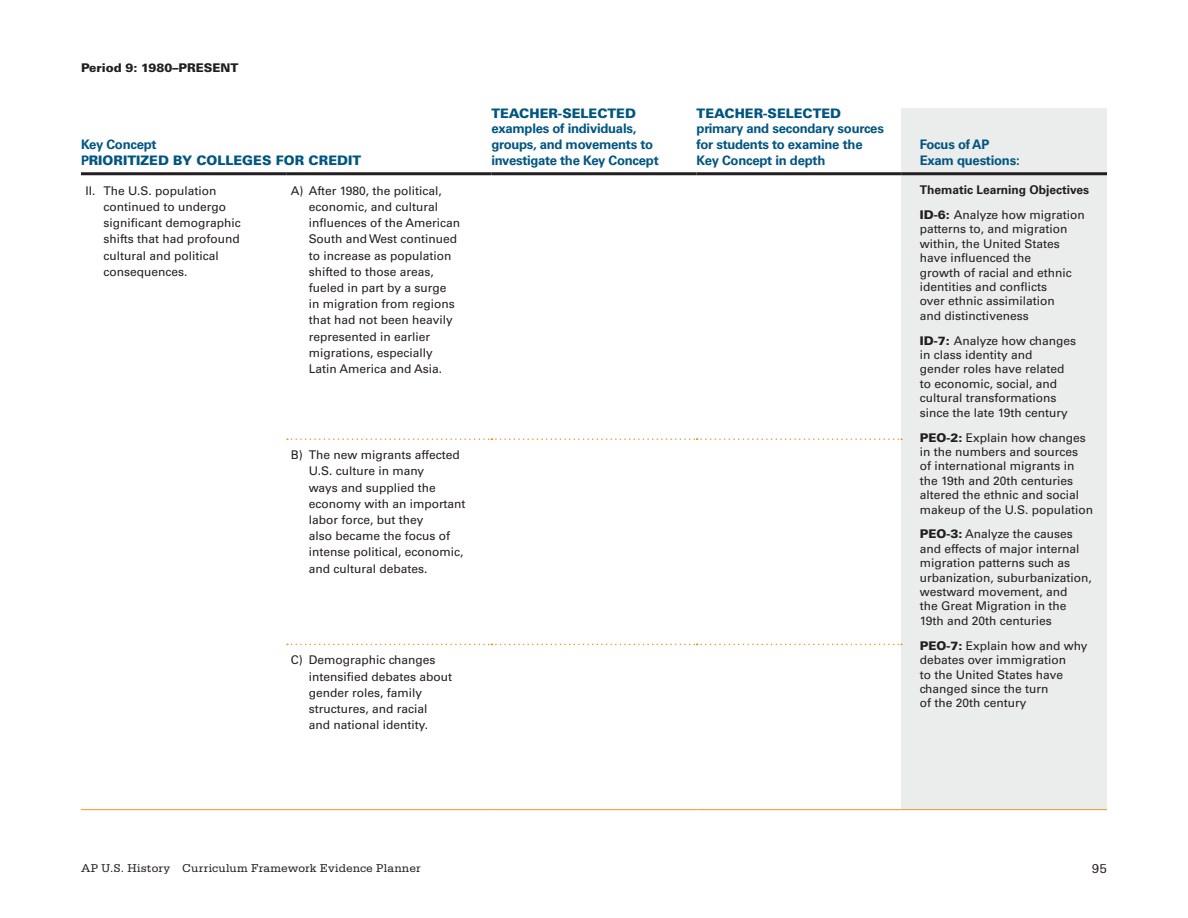
<style>
.page{position:relative;width:1188px;height:918px;background:#fff}
.page>*{position:absolute;margin:0;border:0;box-sizing:border-box;transform-origin:0 0}
.t1{font:13.5px "Serifa Std";color:#231f20}
.Table_Head{font:700 13.2px/15.8px "Univers LT Std";letter-spacing:-.02em;color:#005581}
.Table_Head-2{font:900 13.2px "Univers LT Std";color:#005581}
.Thematic_LO{font:12px/16.2px "Univers LT Std";color:#231f20}
.t2{font:12px "Serifa Std";letter-spacing:.015em;color:#231f20}
.Thematic_LO_Headline{font:700 12px "Univers LT Std";color:#231f20}
.t3{font:900 12px "Univers LT Std";color:#231f20}
.s1{font-weight:700}
.s2{font-weight:900}
</style>
<div class="page">
<div style="left:902px;top:108px;width:205px;height:66px;background:#ebecec"></div>
<div style="left:902px;top:174px;width:205px;height:636px;background:#ebecec"></div>
<hr style="left:286px;top:809px;width:205px;height:1px;background:#f7941d">
<hr style="left:491px;top:809px;width:206px;height:1px;background:#f7941d">
<hr style="left:697px;top:809px;width:205px;height:1px;background:#f7941d">
<hr style="left:491px;top:172px;width:206px;height:3px;background:#231f20">
<hr style="left:697px;top:172px;width:205px;height:3px;background:#231f20">
<hr style="left:902px;top:172px;width:205px;height:3px;background:#231f20">
<hr style="left:902px;top:809px;width:205px;height:1px;background:#f7941d">
<svg style="left:287px;top:438px;width:615px;height:2px"></svg>
<svg style="left:287px;top:644px;width:615px;height:1px"></svg>
<hr style="left:81px;top:172px;width:205px;height:3px;background:#231f20">
<hr style="left:286px;top:172px;width:205px;height:3px;background:#231f20">
<hr style="left:81px;top:809px;width:205px;height:1px;background:#f7941d">
<p class="t3" style="left:81px;top:61px;width:159px">Period 9: 1980–PRESENT</p>
<p class="Table_Head" style="left:81px;top:137px;width:77px">Key Concept</p>
<p class="Table_Head-2" style="left:81px;top:152px;width:282px"><span class="s1">P</span>RIORITIZED BY COLLEGES FOR CREDIT</p>
<p class="Table_Head-2" style="left:491px;top:104px;width:146px">TEACHER-SELECTED</p>
<p class="Table_Head" style="left:491px;top:121px;width:169px">examples of individuals, groups, and movements to investigate the Key Concept</p>
<p class="Table_Head-2" style="left:697px;top:104px;width:146px">TEACHER-SELECTED</p>
<p class="Table_Head" style="left:697px;top:121px;width:189px">primary and secondary sources for students to examine the<br>Key Concept in depth</p>
<p class="Table_Head" style="left:920px;top:137px;width:101px">Focus of AP<br>Exam questions:</p>
<p class="Thematic_LO" style="left:104px;top:183px;width:139px;text-indent:-18px">II. The U.S. population continued to undergo significant demographic shifts that had profound cultural and political consequences.</p>
<p class="Thematic_LO" style="left:309px;top:183px;width:153px;text-indent:-18px">A) After 1980, the political, economic, and cultural influences of the American<br>South and West continued to increase as population shifted to those areas, fueled in part by a surge<br>in migration from regions that had not been heavily represented in earlier migrations, especially<br>Latin America and Asia.</p>
<p class="Thematic_LO_Headline" style="left:920px;top:183px;width:171px">Thematic Learning Objectives</p>
<p class="Thematic_LO" style="left:920px;top:208px;width:167px;line-height:14.4px"><span class="s2">ID-6:</span> Analyze how migration patterns to, and migration within, the United States have influenced the<br>growth of racial and ethnic identities and conflicts<br>over ethnic assimilation<br>and distinctiveness</p>
<p class="Thematic_LO" style="left:920px;top:333px;width:158px;line-height:14.4px"><span class="s2">ID-7:</span> Analyze how changes in class identity and<br>gender roles have related to economic, social, and cultural transformations since the late 19th century</p>
<p class="Thematic_LO" style="left:920px;top:430px;width:175px;line-height:14.4px"><span class="s2">PEO-2:</span> Explain how changes in the numbers and sources<br>of international migrants in the 19th and 20th centuries altered the ethnic and social makeup of the U.S. population</p>
<p class="Thematic_LO" style="left:920px;top:527px;width:174px;line-height:14.4px"><span class="s2">PEO-3:</span> Analyze the causes and effects of major internal migration patterns such as urbanization, suburbanization, westward movement, and<br>the Great Migration in the<br>19th and 20th centuries</p>
<p class="Thematic_LO" style="left:920px;top:638px;width:169px;line-height:14.4px"><span class="s2">PEO-7:</span> Explain how and why debates over immigration<br>to the United States have changed since the turn<br>of the 20th century</p>
<p class="Thematic_LO" style="left:309px;top:447px;width:158px;text-indent:-18px">B) The new migrants affected<br>U.S. culture in many<br>ways and supplied the economy with an important labor force, but they<br>also became the focus of intense political, economic, and cultural debates.</p>
<p class="Thematic_LO" style="left:309px;top:652px;width:145px;text-indent:-18px">C) Demographic changes intensified debates about gender roles, family structures, and racial<br>and national identity.</p>
<p class="t2" style="left:81px;top:861px;width:341px">AP U.S. History Curriculum Framework Evidence Planner</p>
<p class="t1" style="left:1092px;top:861px;width:17px">95</p>
</div>
